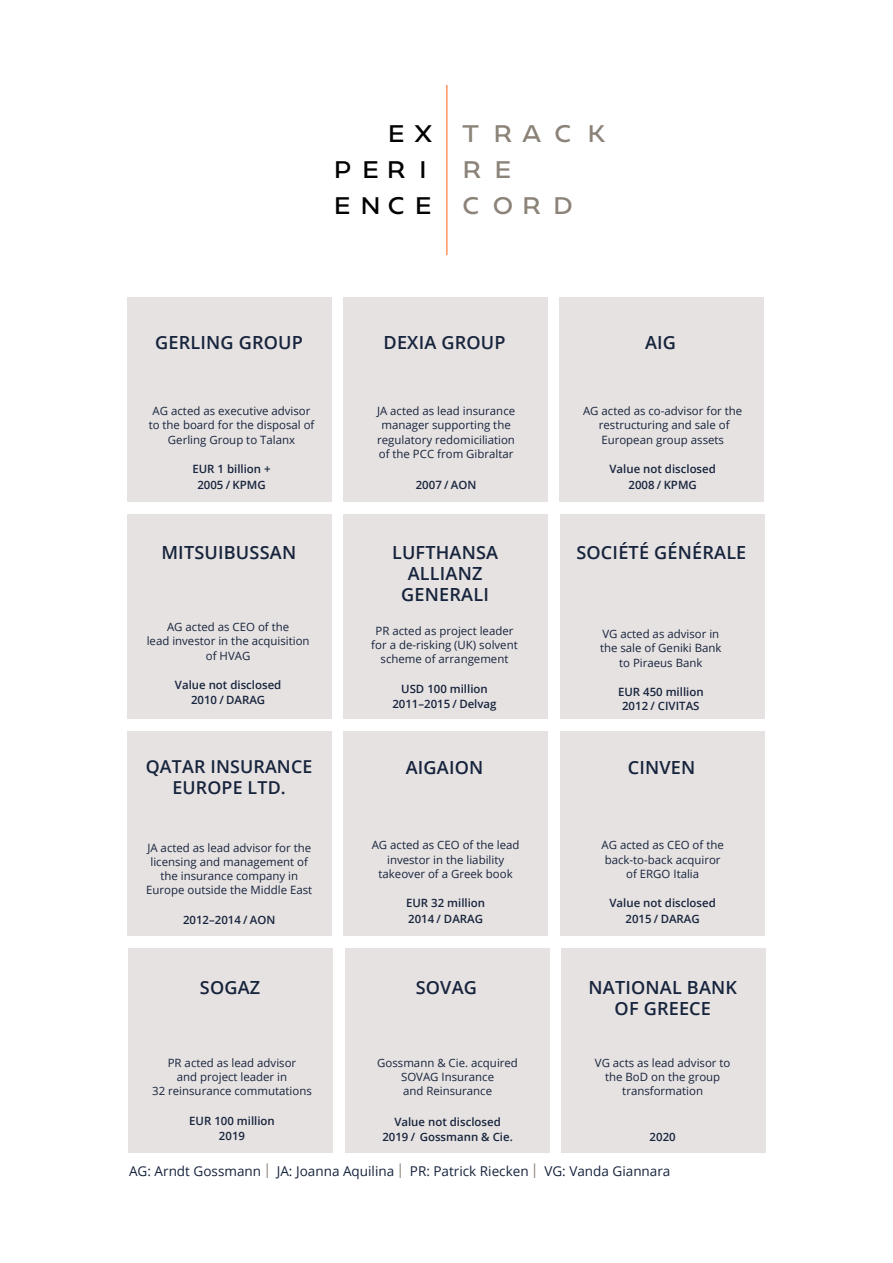
<style>
.page{position:relative;width:893px;height:1263px;background:#fff}
.page>*{position:absolute;margin:0;border:0;box-sizing:border-box;transform-origin:0 0}
.t1{font:21px/36px "Geometrica";letter-spacing:.645em;color:#8b8278}
.t2{font:21px/36px "Geometrica";letter-spacing:.47em;color:#000}
.t3{font:600 18.15px/21px "Open Sans";letter-spacing:.01em;color:#17243d;text-align:center}
.t4{font:600 17.85px/21px "Open Sans";letter-spacing:.01em;color:#17243d;text-align:center}
.t5{font:13.5px "Open Sans";color:#17243d}
.t6{font:11.4px/14.2px "Open Sans";color:#17243d;text-align:center}
.t7{font:600 11.4px/15.3px "Open Sans";color:#17243d;text-align:center}
.s1{font-weight:300;font-size:20.25px;color:#8b8278}
</style>
<div class="page">
<div style="left:128px;top:298px;width:204px;height:204px;background:#e6e2e1"></div>
<div style="left:344px;top:514px;width:204px;height:205px;background:#e6e2e1"></div>
<div style="left:560px;top:514px;width:204px;height:205px;background:#e6e2e1"></div>
<div style="left:343px;top:731px;width:204px;height:205px;background:#e6e2e1"></div>
<div style="left:560px;top:731px;width:204px;height:205px;background:#e6e2e1"></div>
<hr style="left:446px;top:85px;width:1px;height:170px;background:#ff864a">
<div style="left:343px;top:298px;width:204px;height:204px;background:#e6e2e1"></div>
<div style="left:559px;top:298px;width:204px;height:204px;background:#e6e2e1"></div>
<div style="left:127px;top:514px;width:205px;height:205px;background:#e6e2e1"></div>
<div style="left:128px;top:731px;width:204px;height:205px;background:#e6e2e1"></div>
<div style="left:345px;top:948px;width:204px;height:204px;background:#e6e2e1"></div>
<div style="left:561px;top:948px;width:204px;height:204px;background:#e6e2e1"></div>
<div style="left:129px;top:948px;width:204px;height:204px;background:#e6e2e1"></div>
<h1 class="t2" style="left:334px;top:116px;width:100px;text-indent:54px">E X<br>PER I<br>ENCE</h1>
<h1 class="t1" style="left:462px;top:116px;width:144px">TRACK<br>R E<br>CORD</h1>
<h2 class="t3" style="left:155px;top:331px;width:149px">GERLING GROUP</h2>
<p class="t6" style="left:149px;top:404px;width:167px">AG acted as executive advisor to the board for the disposal of<br>Gerling Group to Talanx</p>
<p class="t7" style="left:192px;top:461px;width:80px">EUR 1 billion +<br>2005 / KPMG</p>
<h2 class="t3" style="left:161px;top:541px;width:136px">MITSUIBUSSAN</h2>
<p class="t6" style="left:147px;top:620px;width:164px">AG acted as CEO of the<br>lead investor in the acquisition of HVAG</p>
<p class="t7" style="left:175px;top:677px;width:108px">Value not disclosed<br>2010 / DARAG</p>
<h3 class="t4" style="left:146px;top:756px;width:168px">QATAR INSURANCE<br>EUROPE LTD.</h3>
<p class="t6" style="left:146px;top:840px;width:168px">JA acted as lead advisor for the licensing and management of the insurance company in<br>Europe outside the Middle East</p>
<p class="t7" style="left:183px;top:912px;width:94px">2012–2014 / AON</p>
<h2 class="t3" style="left:200px;top:976px;width:62px">SOGAZ</h2>
<p class="t6" style="left:152px;top:1055px;width:161px">PR acted as lead advisor<br>and project leader in<br>32 reinsurance commutations</p>
<p class="t7" style="left:189px;top:1113px;width:87px">EUR 100 million<br>2019</p>
<h2 class="t3" style="left:383px;top:331px;width:124px">DEXIA GROUP</h2>
<p class="t6" style="left:377px;top:404px;width:140px">JA acted as lead insurance manager supporting the regulatory redomiciliation of the PCC from Gibraltar</p>
<p class="t7" style="left:416px;top:476px;width:62px">2007 / AON</p>
<h2 class="t3" style="left:392px;top:541px;width:108px">LUFTHANSA<br>ALLIANZ<br>GENERALI</h2>
<p class="t6" style="left:371px;top:623px;width:148px">PR acted as project leader for a de-risking (UK) solvent scheme of arrangement</p>
<p class="t7" style="left:392px;top:681px;width:106px">USD 100 million<br>2011–2015 / Delvag</p>
<h2 class="t3" style="left:406px;top:756px;width:79px">AIGAION</h2>
<p class="t6" style="left:372px;top:838px;width:149px">AG acted as CEO of the lead investor in the liability takeover of a Greek book</p>
<p class="t7" style="left:406px;top:895px;width:81px;text-align:left">EUR 32 million<br>2014 / DARAG</p>
<h2 class="t3" style="left:645px;top:331px;width:32px">AIG</h2>
<p class="t6" style="left:583px;top:404px;width:161px">AG acted as co-advisor for the restructuring and sale of<br>European group assets</p>
<p class="t7" style="left:609px;top:461px;width:108px">Value not disclosed<br>2008 / KPMG</p>
<h2 class="t3" style="left:576px;top:541px;width:171px">SOCIÉTÉ GÉNÉRALE</h2>
<p class="t6" style="left:600px;top:626px;width:123px">VG acted as advisor in the sale of Geniki Bank to Piraeus Bank</p>
<p class="t7" style="left:618px;top:684px;width:87px;line-height:14.2px">EUR 450 million<br>2012 / CIVITAS</p>
<h2 class="t3" style="left:628px;top:756px;width:69px">CINVEN</h2>
<p class="t6" style="left:602px;top:838px;width:124px">AG acted as CEO of the back-to-back acquiror of ERGO Italia</p>
<p class="t7" style="left:609px;top:895px;width:108px">Value not disclosed<br>2015 / DARAG</p>
<h2 class="t3" style="left:416px;top:976px;width:63px">SOVAG</h2>
<h2 class="t3" style="left:588px;top:976px;width:150px">NATIONAL BANK<br>OF GREECE</h2>
<p class="t6" style="left:377px;top:1055px;width:142px">Gossmann &amp; Cie. acquired<br>SOVAG Insurance<br>and Reinsurance</p>
<p class="t7" style="left:382px;top:1114px;width:132px">Value not disclosed<br>2019 / Gossmann &amp; Cie.</p>
<p class="t6" style="left:595px;top:1055px;width:137px">VG acts as lead advisor to the BoD on the group transformation</p>
<p class="t7" style="left:650px;top:1129px;width:28px">2020</p>
<p class="t5" style="left:129px;top:1162px;width:543px">AG: Arndt Gossmann <span class="s1">I</span> JA: Joanna Aquilina <span class="s1">I</span> PR: Patrick Riecken <span class="s1">I</span> VG: Vanda Giannara</p>
</div>
